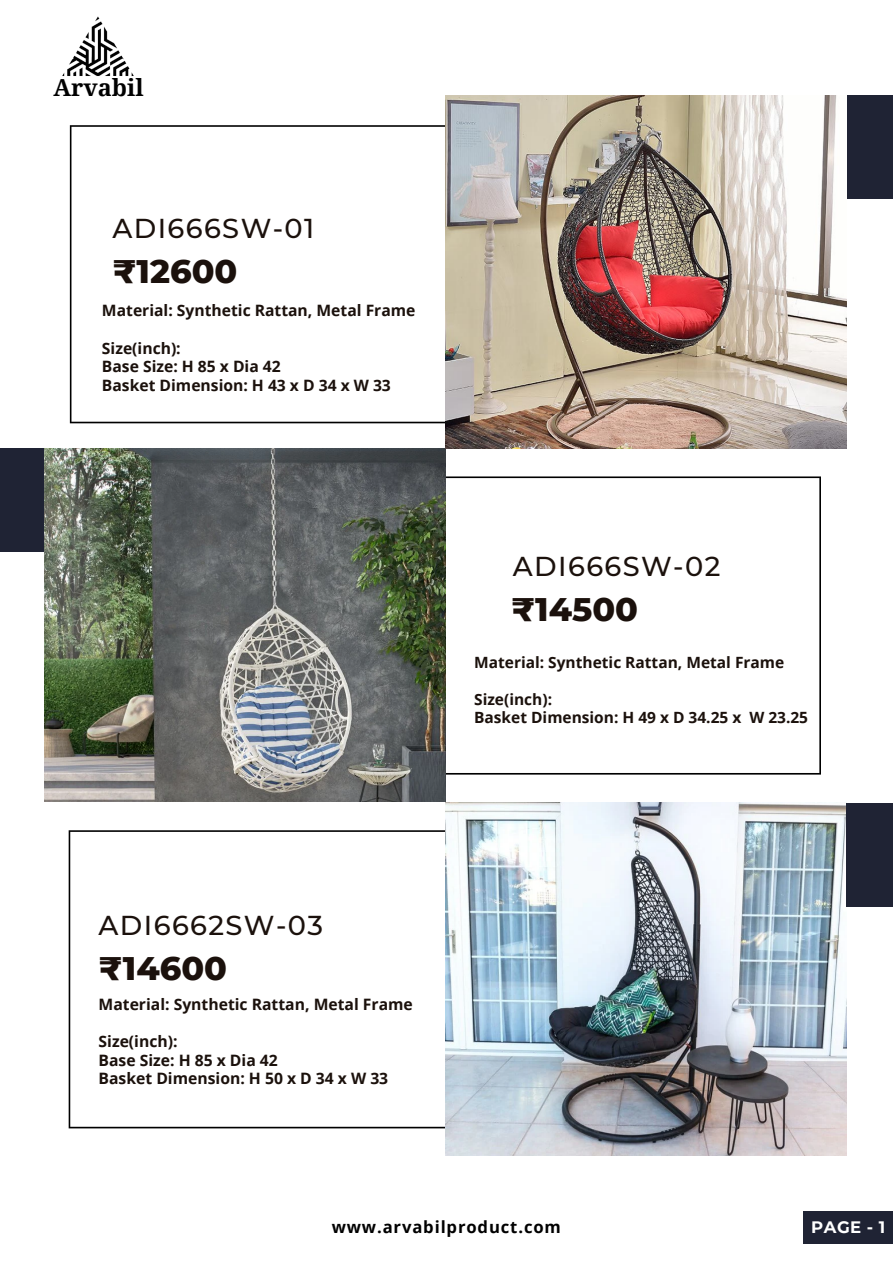
<style>
.page{position:relative;width:893px;height:1264px;background:#fff}
.page>*{position:absolute;margin:0;border:0;box-sizing:border-box;transform-origin:0 0}
.t1{font:800 33.3px "Montserrat";color:#1b110c}
.t2{font:500 27.3px "Montserrat";letter-spacing:.05em;color:#1b110c}
.t3{font:700 23.55px "Noto Serif";color:#000}
.t4{font:700 16.65px "Open Sans";letter-spacing:.05em;color:#000}
.t5{font:700 16.5px "Montserrat";color:#fff}
.t6{font:700 15.75px "Open Sans";color:#1b110c}
.t7{font:700 15.6px "Open Sans";color:#1b110c}
.t8{font:700 15.45px "Open Sans";color:#1b110c}
</style>
<div class="page">
<svg style="left:70px;top:125px;width:375px;height:298px"></svg>
<svg style="left:445px;top:476px;width:376px;height:298px"></svg>
<div style="left:0;top:448px;width:62px;height:104px;background:#1f2334"></div>
<img style="left:44px;top:448px;width:401px;height:353px">
<svg style="left:69px;top:830px;width:376px;height:298px"></svg>
<img style="left:445px;top:802px;width:401px;height:353px">
<img style="left:445px;top:95px;width:401px;height:353px">
<div style="left:846px;top:95px;width:46px;height:104px;background:#1f2334"></div>
<div style="left:846px;top:802px;width:46px;height:104px;background:#1f2334"></div>
<img style="left:62px;top:16px;width:72px;height:60px">
<div style="left:803px;top:1210px;width:89px;height:33px;background:#1f2334"></div>
<p class="t3" style="left:54px;top:71px;width:92px">Arvabil</p>
<p class="t2" style="left:112px;top:212px;width:203px">ADI666SW-01</p>
<p class="t1" style="left:112px;top:251px;width:126px">₹12600</p>
<p class="t7" style="left:102px;top:300px;width:315px">Material: Synthetic Rattan, Metal Frame</p>
<p class="t7" style="left:102px;top:337px;width:80px">Size(inch):</p>
<p class="t7" style="left:102px;top:355px;width:180px">Base Size: H 85 x Dia 42</p>
<p class="t7" style="left:102px;top:374px;width:290px">Basket Dimension: H 43 x D 34 x W 33</p>
<p class="t2" style="left:513px;top:550px;width:209px">ADI666SW-02</p>
<p class="t1" style="left:511px;top:589px;width:128px">₹14500</p>
<p class="t8" style="left:474px;top:651px;width:311px">Material: Synthetic Rattan, Metal Frame</p>
<p class="t8" style="left:474px;top:688px;width:79px">Size(inch):</p>
<p class="t8" style="left:474px;top:707px;width:335px">Basket Dimension: H 49 x D 34.25 x W 23.25</p>
<p class="t2" style="left:99px;top:908px;width:226px">ADI6662SW-03</p>
<p class="t1" style="left:99px;top:947px;width:130px">₹14600</p>
<p class="t6" style="left:99px;top:993px;width:316px">Material: Synthetic Rattan, Metal Frame</p>
<p class="t6" style="left:99px;top:1030px;width:80px">Size(inch):</p>
<p class="t6" style="left:99px;top:1048px;width:181px">Base Size: H 85 x Dia 42</p>
<p class="t6" style="left:99px;top:1067px;width:291px">Basket Dimension: H 50 x D 34 x W 33</p>
<p class="t4" style="left:331px;top:1215px;width:231px">www.arvabilproduct.com</p>
<p class="t5" style="left:811px;top:1216px;width:76px">PAGE - 1</p>
</div>
